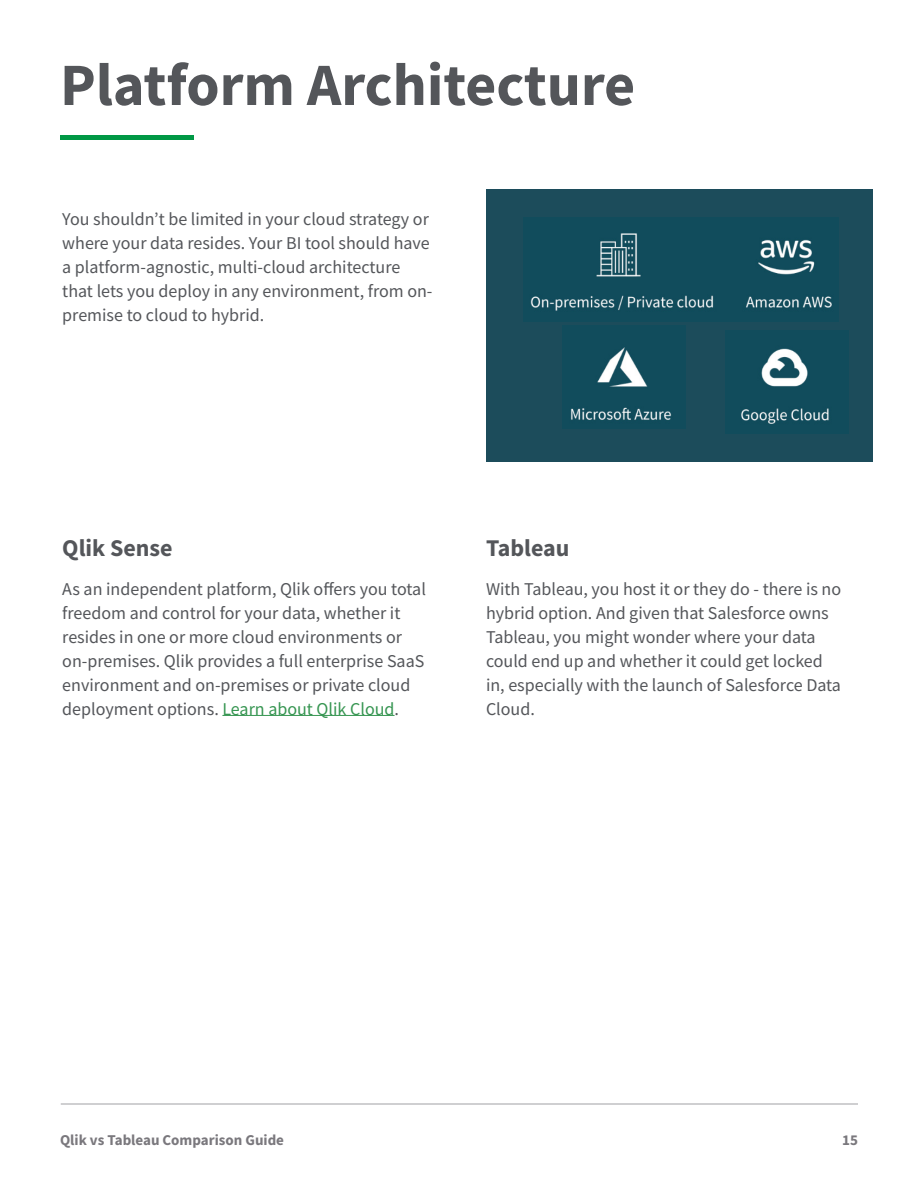
<style>
.page{position:relative;width:918px;height:1188px;background:#fff}
.page>*{position:absolute;margin:0;border:0;box-sizing:border-box;transform-origin:0 0}
.t1{font:700 60px "Source Sans Pro";color:#54565a}
.t2{font:700 24px "Source Sans Pro";color:#54565a}
.t3{font:18px/24px "Source Sans Pro";color:#54565a}
.t4{font:700 15px "Source Sans Pro";color:#7a787d}
.s1{color:#369551}
</style>
<div class="page">
<div style="left:61px;top:135px;width:133px;height:5px;background:#009845"></div>
<hr style="left:222px;top:715px;width:173px;height:1px;background:#369551">
<hr style="left:61px;top:1103px;width:797px;height:2px;background:#54565a">
<div style="left:486px;top:189px;width:387px;height:273px;background:#1c4c5b"></div>
<img style="left:523px;top:218px;width:315px;height:103px">
<img style="left:563px;top:325px;width:123px;height:104px">
<img style="left:725px;top:330px;width:123px;height:104px">
<h1 class="t1" style="left:60px;top:44px;width:577px">Platform Architecture</h1>
<p class="t3" style="left:62px;top:207px;width:372px">You shouldn’t be limited in your cloud strategy or where your data resides. Your BI tool should have a platform-agnostic, multi-cloud architecture that lets you deploy in any environment, from on&shy;premise to cloud to hybrid.</p>
<h2 class="t2" style="left:62px;top:531px;width:112px">Qlik Sense</h2>
<p class="t3" style="left:62px;top:576px;width:365px">As an independent platform, Qlik offers you total freedom and control for your data, whether it resides in one or more cloud environments or on-premises. Qlik provides a full enterprise SaaS environment and on-premises or private cloud deployment options. <span class="s1">Learn about Qlik Cloud</span>.</p>
<h2 class="t2" style="left:486px;top:531px;width:85px">Tableau</h2>
<p class="t3" style="left:486px;top:576px;width:357px">With Tableau, you host it or they do - there is no hybrid option. And given that Salesforce owns Tableau, you might wonder where your data could end up and whether it could get locked in, especially with the launch of Salesforce Data Cloud.</p>
<p class="t4" style="left:60px;top:1130px;width:226px">Qlik vs Tableau Comparison Guide</p>
<p class="t4" style="left:842px;top:1130px;width:17px">15</p>
</div>
